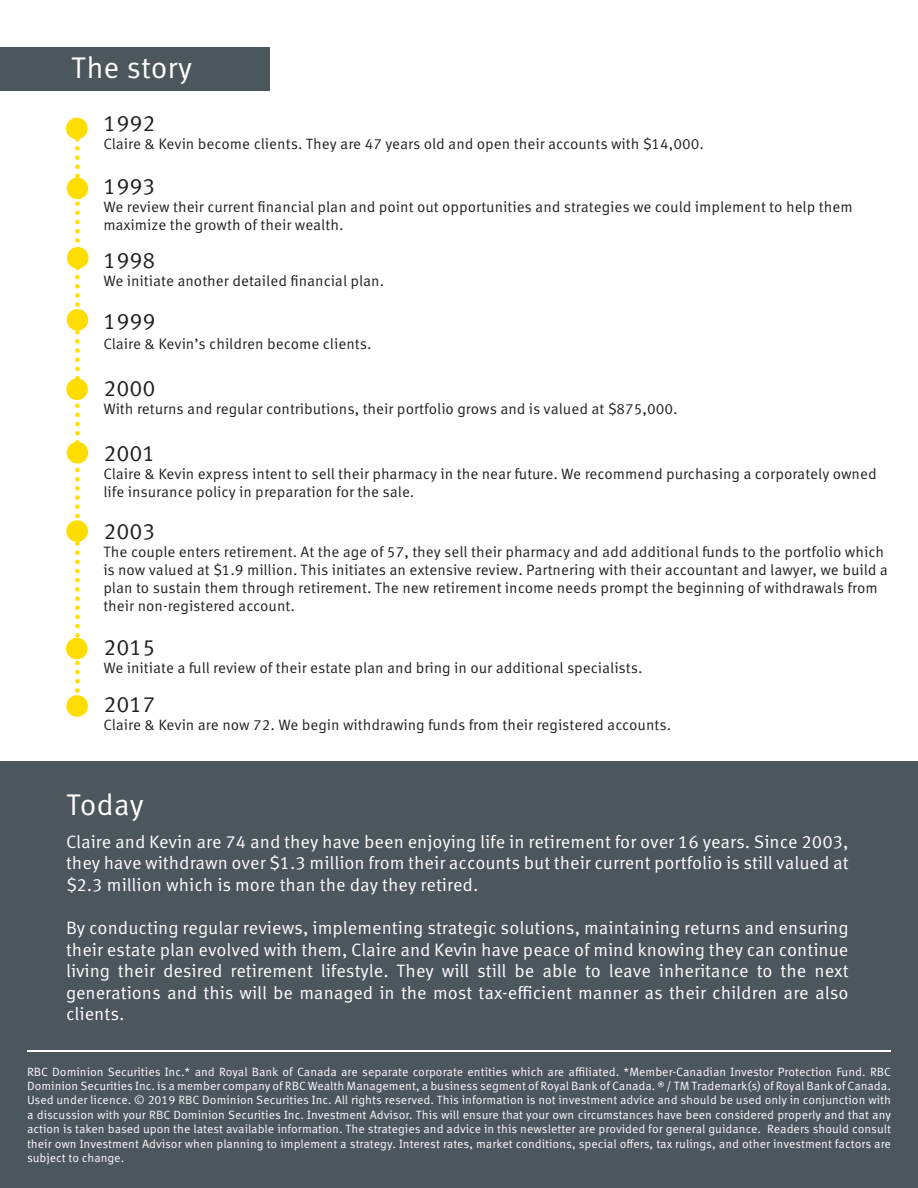
<style>
.page{position:relative;width:918px;height:1188px;background:#fff}
.page>*{position:absolute;margin:0;border:0;box-sizing:border-box;transform-origin:0 0}
.t1{font:30px "Meta Correspondence Pro";color:#fff}
.t2{font:22.5px "Meta Correspondence Pro";color:#231f20}
.t3{font:18px/21.6px "Meta Correspondence Pro";color:#fff;text-align:justify}
.t4{font:15px/18px "Meta Correspondence Pro";color:#231f20}
.t5{font:12px/14.4px "Meta Correspondence Pro";color:#fff;text-align:justify}
</style>
<div class="page">
<svg style="left:75px;top:139px;width:5px;height:554px"></svg>
<div style="left:67px;top:247px;width:22px;height:22px;background:#fd0;border-radius:50%"></div>
<div style="left:67px;top:178px;width:21px;height:21px;background:#fd0;border-radius:50%"></div>
<div style="left:67px;top:309px;width:21px;height:22px;background:#fd0;border-radius:50%"></div>
<div style="left:67px;top:442px;width:21px;height:22px;background:#fd0;border-radius:50%"></div>
<div style="left:66px;top:378px;width:22px;height:22px;background:#fd0;border-radius:50%"></div>
<div style="left:66px;top:520px;width:22px;height:22px;background:#fd0;border-radius:50%"></div>
<div style="left:66px;top:695px;width:22px;height:22px;background:#fd0;border-radius:50%"></div>
<div style="left:66px;top:638px;width:22px;height:21px;background:#fd0;border-radius:50%"></div>
<div style="left:0;top:762px;width:918px;height:426px;background:#4c565d"></div>
<div style="left:0;top:47px;width:269px;height:44px;background:#4c565d"></div>
<div style="left:66px;top:118px;width:22px;height:21px;background:#fd0;border-radius:50%"></div>
<hr style="left:27px;top:1050px;width:864px;height:1px;background:#fff">
<p class="t1" style="left:71px;top:45px;width:122px">The story</p>
<p class="t2" style="left:103px;top:107px;width:54px">1992</p>
<p class="t4" style="left:103px;top:134px;width:602px">Claire &amp; Kevin become clients. They are 47 years old and open their accounts with $14,000.</p>
<p class="t2" style="left:103px;top:169px;width:54px">1993</p>
<p class="t4" style="left:103px;top:197px;width:751px">We review their current financial plan and point out opportunities and strategies we could implement to help them maximize the growth of their wealth.</p>
<p class="t2" style="left:103px;top:243px;width:54px">1998</p>
<p class="t4" style="left:103px;top:271px;width:282px">We initiate another detailed financial plan.</p>
<p class="t2" style="left:103px;top:304px;width:54px">1999</p>
<p class="t4" style="left:103px;top:334px;width:270px">Claire &amp; Kevin’s children become clients.</p>
<p class="t2" style="left:103px;top:371px;width:54px">2000</p>
<p class="t4" style="left:103px;top:399px;width:576px">With returns and regular contributions, their portfolio grows and is valued at $875,000.</p>
<p class="t2" style="left:103px;top:436px;width:54px">2001</p>
<p class="t4" style="left:103px;top:463px;width:775px">Claire &amp; Kevin express intent to sell their pharmacy in the near future. We recommend purchasing a corporately owned life insurance policy in preparation for the sale.</p>
<p class="t2" style="left:103px;top:514px;width:54px">2003</p>
<p class="t4" style="left:103px;top:542px;width:786px">The couple enters retirement. At the age of 57, they sell their pharmacy and add additional funds to the portfolio which is now valued at $1.9 million. This initiates an extensive review. Partnering with their accountant and lawyer, we build a plan to sustain them through retirement. The new retirement income needs prompt the beginning of withdrawals from their non-registered account.</p>
<p class="t2" style="left:103px;top:630px;width:54px">2015</p>
<p class="t4" style="left:103px;top:658px;width:541px">We initiate a full review of their estate plan and bring in our additional specialists.</p>
<p class="t2" style="left:103px;top:687px;width:54px">2017</p>
<p class="t4" style="left:103px;top:715px;width:569px">Claire &amp; Kevin are now 72. We begin withdrawing funds from their registered accounts.</p>
<p class="t1" style="left:66px;top:782px;width:79px">Today</p>
<p class="t3" style="left:66px;top:829px;width:784px">Claire and Kevin are 74 and they have been enjoying life in retirement for over 16 years. Since 2003, they have withdrawn over $1.3 million from their accounts but their current portfolio is still valued at $2.3 million which is more than the day they retired.</p>
<p class="t3" style="left:66px;top:916px;width:784px">By conducting regular reviews, implementing strategic solutions, maintaining returns and ensuring their estate plan evolved with them, Claire and Kevin have peace of mind knowing they can continue living their desired retirement lifestyle. They will still be able to leave inheritance to the next generations and this will be managed in the most tax-efficient manner as their children are also clients.</p>
<p class="t5" style="left:27px;top:1063px;width:866px">RBC Dominion Securities Inc.* and Royal Bank of Canada are separate corporate entities which are affiliated. *Member-Canadian Investor Protection Fund. RBC Dominion Securities Inc. is a member company of RBC Wealth Management, a business segment of Royal Bank of Canada. ® / TM Trademark(s) of Royal Bank of Canada.<br>Used under licence. © 2019 RBC Dominion Securities Inc. All rights reserved. This information is not investment advice and should be used only in conjunction with a discussion with your RBC Dominion Securities Inc. Investment Advisor. This will ensure that your own circumstances have been considered properly and that any action is taken based upon the latest available information. The strategies and advice in this newsletter are provided for general guidance. Readers should consult their own Investment Advisor when planning to implement a strategy. Interest rates, market conditions, special offers, tax rulings, and other investment factors are subject to change.</p>
</div>
